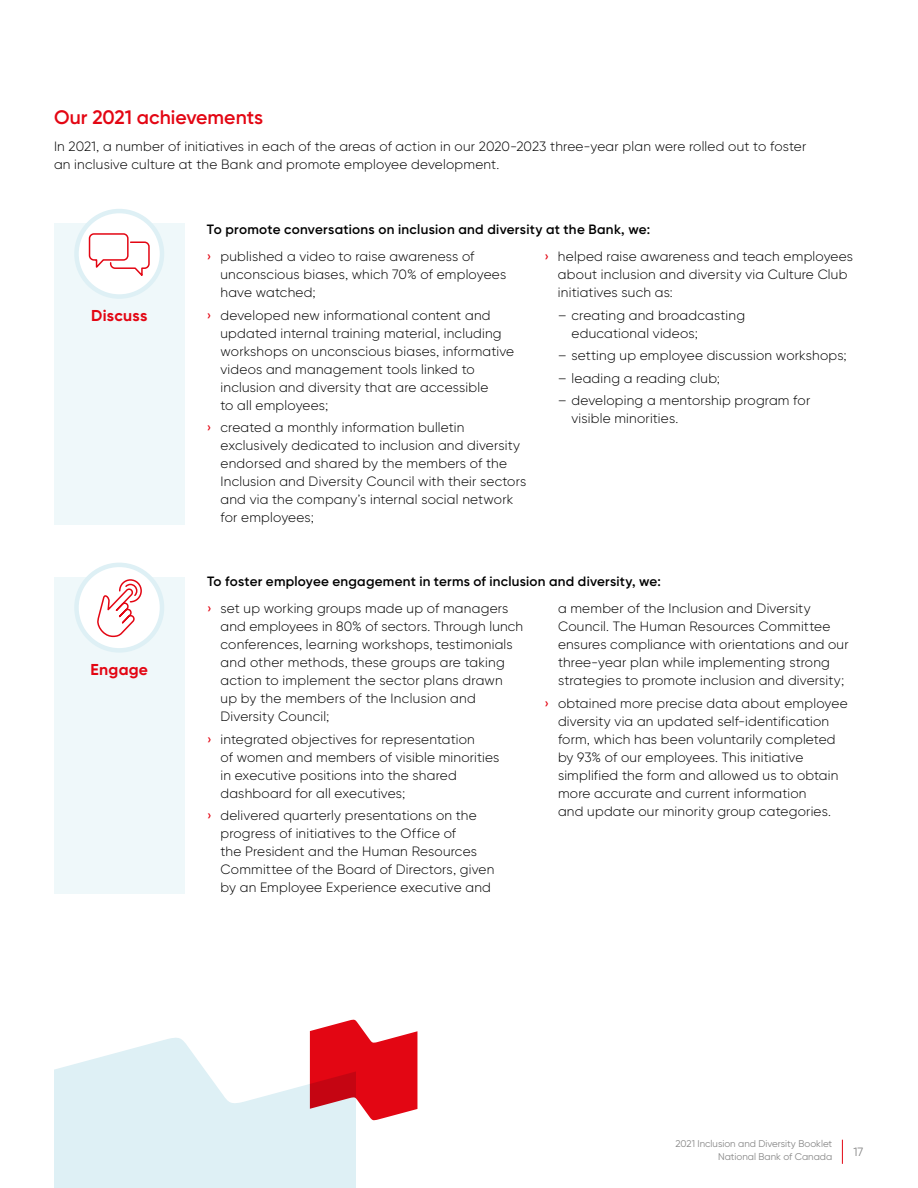
<style>
.page{position:relative;width:918px;height:1188px;background:#fff}
.page>*{position:absolute;margin:0;border:0;box-sizing:border-box;transform-origin:0 0}
.t1{font:600 19.5px "Gilroy BN";color:#e30613}
.t2{font:700 15.75px "Gilroy BN";letter-spacing:.02em;color:#e30613}
.t3{font:300 13.5px/18px "Gilroy BN";letter-spacing:.015em;color:#000}
.t4{font:600 13.5px/27px "Gilroy BN";letter-spacing:.02em;color:#000}
.t5{font:12px "Gilroy BN";color:#878787}
.t6{font:9.75px/12px "Gilroy BN";color:#878787;text-align:right}
.s1{font-weight:500;color:#e30613}
.s2{font-weight:300}
</style>
<div class="page">
<div style="left:54px;top:223px;width:130px;height:302px;background:#eff8fa"></div>
<svg style="left:76px;top:211px;width:86px;height:86px;fill:#fff"></svg>
<div style="left:74px;top:209px;width:90px;height:90px;border:4px solid #def0f5;border-radius:50%"></div>
<svg style="left:88px;top:232px;width:62px;height:47px"></svg>
<div style="left:54px;top:577px;width:130px;height:317px;background:#eff8fa"></div>
<div style="left:76px;top:565px;width:86px;height:85px;background:#fff;border-radius:50%"></div>
<div style="left:74px;top:563px;width:90px;height:90px;border:4px solid #def0f5;border-radius:50%"></div>
<svg style="left:97px;top:579px;width:45px;height:59px"></svg>
<svg style="left:310px;top:1019px;width:107px;height:102px"></svg>
<svg style="left:54px;top:1037px;width:302px;height:151px;fill:#def0f5"></svg>
<svg style="left:842px;top:1140px;width:1px;height:24px"></svg>
<h1 class="t1" style="left:54px;top:105px;width:211px">Our 2021 achievements</h1>
<p class="t3" style="left:54px;top:137px;width:754px">In 2021, a number of initiatives in each of the areas of action in our 2020-2023 three-year plan were rolled out to foster an inclusive culture at the Bank and promote employee development.</p>
<p class="t2" style="left:91px;top:306px;width:58px">Discuss</p>
<p class="t2" style="left:90px;top:660px;width:59px">Engage</p>
<p class="t4" style="left:207px;top:216px;width:445px">To promote conversations on inclusion and diversity at the Bank, we: <span class="s1">›</span> <span class="s2">published a video to raise awareness of</span></p>
<p class="t3" style="left:220px;top:265px;width:287px">unconscious biases, which 70% of employees have watched;</p>
<p class="t3" style="left:220px;top:306px;width:295px;text-indent:-14px"><span class="s1">›</span> developed new informational content and updated internal training material, including workshops on unconscious biases, informative videos and management tools linked to inclusion and diversity that are accessible<br>to all employees;</p>
<p class="t3" style="left:220px;top:418px;width:307px;text-indent:-14px"><span class="s1">›</span> created a monthly information bulletin exclusively dedicated to inclusion and diversity endorsed and shared by the members of the Inclusion and Diversity Council with their sectors and via the company’s internal social network for employees;</p>
<p class="t3" style="left:558px;top:247px;width:297px;text-indent:-14px"><span class="s1">›</span> helped raise awareness and teach employees about inclusion and diversity via Culture Club initiatives such as:</p>
<p class="t3" style="left:571px;top:306px;width:175px;text-indent:-14px">– creating and broadcasting educational videos;</p>
<p class="t3" style="left:558px;top:346px;width:290px">– setting up employee discussion workshops;</p>
<p class="t3" style="left:558px;top:369px;width:164px">– leading a reading club;</p>
<p class="t3" style="left:571px;top:391px;width:240px;text-indent:-14px">– developing a mentorship program for visible minorities.</p>
<p class="t4" style="left:207px;top:568px;width:455px">To foster employee engagement in terms of inclusion and diversity, we: <span class="s1">›</span> <span class="s2">set up working groups made up of managers</span></p>
<p class="t3" style="left:220px;top:618px;width:304px">and employees in 80% of sectors. Through lunch conferences, learning workshops, testimonials and other methods, these groups are taking action to implement the sector plans drawn<br>up by the members of the Inclusion and Diversity Council;</p>
<p class="t3" style="left:220px;top:730px;width:280px;text-indent:-14px"><span class="s1">›</span> integrated objectives for representation<br>of women and members of visible minorities in executive positions into the shared dashboard for all executives;</p>
<p class="t3" style="left:220px;top:807px;width:275px;text-indent:-14px"><span class="s1">›</span> delivered quarterly presentations on the progress of initiatives to the Office of<br>the President and the Human Resources Committee of the Board of Directors, given by an Employee Experience executive and</p>
<p class="t3" style="left:558px;top:600px;width:292px">a member of the Inclusion and Diversity Council. The Human Resources Committee ensures compliance with orientations and our three-year plan while implementing strong strategies to promote inclusion and diversity;</p>
<p class="t3" style="left:558px;top:694px;width:291px;text-indent:-14px"><span class="s1">›</span> obtained more precise data about employee diversity via an updated self-identification form, which has been voluntarily completed by 93% of our employees. This initiative simplified the form and allowed us to obtain more accurate and current information<br>and update our minority group categories.</p>
<p class="t6" style="left:676px;top:1138px;width:158px">2021 Inclusion and Diversity Booklet<br>National Bank of Canada</p>
<p class="t5" style="left:854px;top:1144px;width:11px">17</p>
</div>
